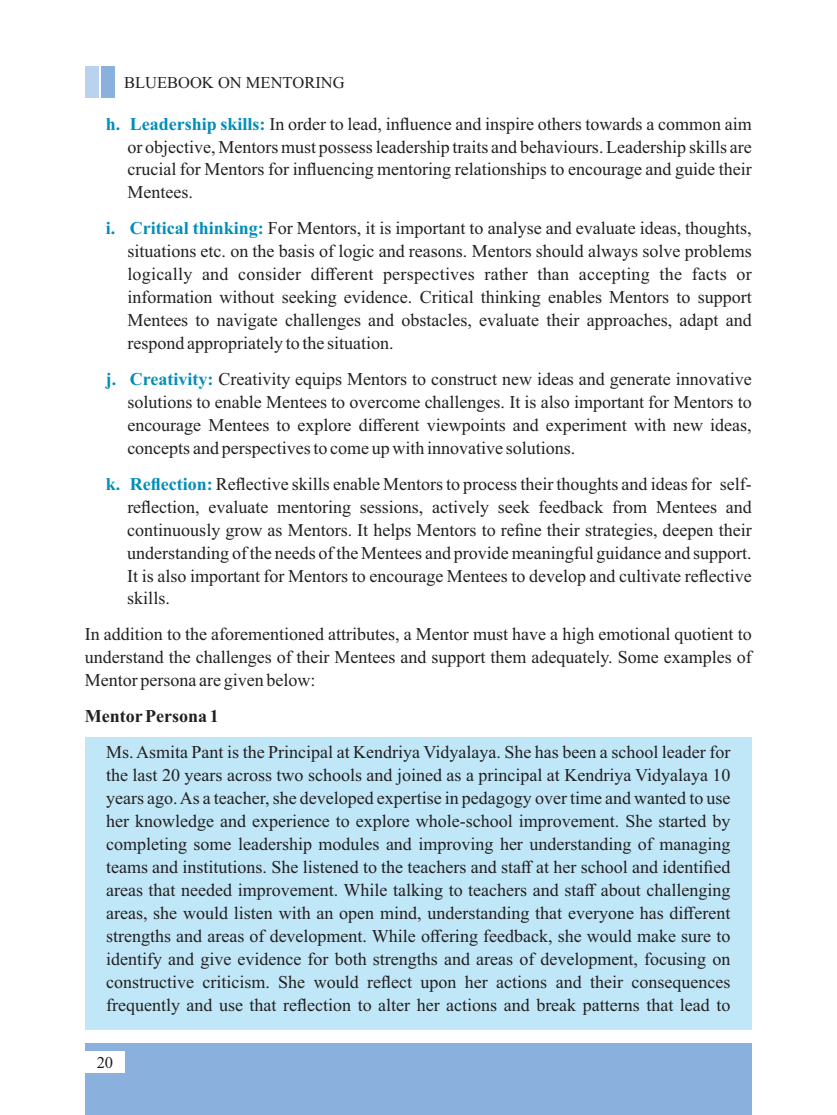
<style>
.page{position:relative;width:837px;height:1115px;background:#fff}
.page>*{position:absolute;margin:0;border:0;box-sizing:border-box;transform-origin:0 0}
.t1{font:18px/23px "Times New Roman";color:#231f20;text-align:justify}
.t2{font:700 18px "Times New Roman";color:#231f20}
.t3{font:16.5px "Times New Roman";color:#231f20}
.s1{font-weight:700;color:#008eb8}
</style>
<div class="page">
<div style="left:85px;top:1042px;width:666px;height:72px;background:#8ab0dd"></div>
<div style="left:85px;top:1050px;width:39px;height:22px;background:#fff"></div>
<div style="left:102px;top:66px;width:13px;height:32px;background:#8ab0dd"></div>
<div style="left:85px;top:66px;width:14px;height:32px;background:#b9d3ee"></div>
<div style="left:85px;top:737px;width:667px;height:292px;background:#c0e7f7"></div>
<p class="t3" style="left:124px;top:76px;width:222px">BLUEBOOK ON MENTORING</p>
<p class="t1" style="left:127px;top:114px;width:626px;text-indent:-22px"><span class="s1">h. Leadership skills:</span> In order to lead, influence and inspire others towards a common aim or objective, Mentors must possess leadership traits and behaviours. Leadership skills are crucial for Mentors for influencing mentoring relationships to encourage and guide their Mentees.</p>
<p class="t1" style="left:127px;top:218px;width:626px;text-indent:-22px"><span class="s1">i. Critical thinking:</span> For Mentors, it is important to analyse and evaluate ideas, thoughts, situations etc. on the basis of logic and reasons. Mentors should always solve problems logically and consider different perspectives rather than accepting the facts or information without seeking evidence. Critical thinking enables Mentors to support Mentees to navigate challenges and obstacles, evaluate their approaches, adapt and respond appropriately to the situation.</p>
<p class="t1" style="left:127px;top:369px;width:626px;text-indent:-22px"><span class="s1">j. Creativity:</span> Creativity equips Mentors to construct new ideas and generate innovative solutions to enable Mentees to overcome challenges. It is also important for Mentors to encourage Mentees to explore different viewpoints and experiment with new ideas, concepts and perspectives to come up with innovative solutions.</p>
<p class="t1" style="left:127px;top:474px;width:626px;text-indent:-22px"><span class="s1">k. Reflection:</span> Reflective skills enable Mentors to process their thoughts and ideas for self&shy;reflection, evaluate mentoring sessions, actively seek feedback from Mentees and continuously grow as Mentors. It helps Mentors to refine their strategies, deepen their understanding of the needs of the Mentees and provide meaningful guidance and support.<br>It is also important for Mentors to encourage Mentees to develop and cultivate reflective skills.</p>
<p class="t1" style="left:85px;top:624px;width:668px">In addition to the aforementioned attributes, a Mentor must have a high emotional quotient to understand the challenges of their Mentees and support them adequately. Some examples of Mentor persona are given below:</p>
<p class="t2" style="left:85px;top:709px;width:136px">MentorPersona 1</p>
<p class="t1" style="left:106px;top:742px;width:626px">Ms. Asmita Pant is the Principal at Kendriya Vidyalaya. She has been a school leader for the last 20 years across two schools and joined as a principal at Kendriya Vidyalaya 10 years ago. As a teacher, she developed expertise in pedagogy over time and wanted to use her knowledge and experience to explore whole-school improvement. She started by completing some leadership modules and improving her understanding of managing teams and institutions. She listened to the teachers and staff at her school and identified areas that needed improvement. While talking to teachers and staff about challenging areas, she would listen with an open mind, understanding that everyone has different strengths and areas of development. While offering feedback, she would make sure to identify and give evidence for both strengths and areas of development, focusing on constructive criticism. She would reflect upon her actions and their consequences frequently and use that reflection to alter her actions and break patterns that lead to</p>
<p class="t3" style="left:97px;top:1055px;width:18px">20</p>
</div>
